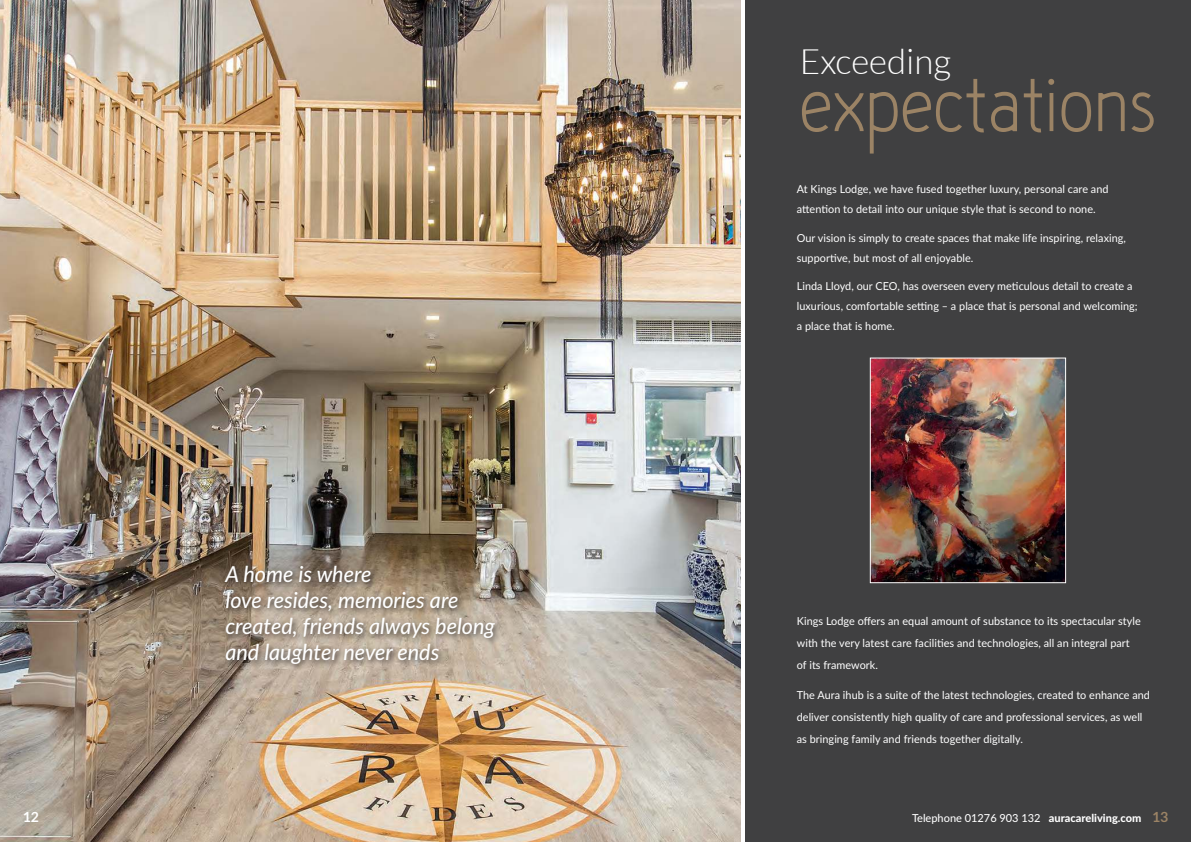
<style>
.page{position:relative;width:1191px;height:842px;background:#fff}
.page>*{position:absolute;margin:0;border:0;box-sizing:border-box;transform-origin:0 0}
.t1{font:300 92px "Hallosans";color:#9b8365}
.t2{font:300 35px "Lato";color:#fff}
.t3{font:italic 500 22px/26px "Lato";color:#fff}
.t4{font:700 14px "Lato";color:#fff}
.t5{font:11px/20px "Lato";letter-spacing:.005em;color:#fff}
.t6{font:500 11px "Lato";color:#fff}
.s1{font-weight:800}
.s2{font-weight:700;font-size:14px;color:#9b8365}
</style>
<div class="page">
<div style="left:746px;top:0;width:445px;height:842px;background:#404041"></div>
<img style="left:0;top:0;width:740px;height:842px">
<div style="left:222px;top:563px;width:280px;height:109px;background:#221f1f;opacity:.85"></div>
<img style="left:872px;top:360px;width:192px;height:221px">
<div style="left:870px;top:358px;width:196px;height:225px;border:1px solid #fff"></div>
<h2 class="t2" style="left:799px;top:48px;width:153px">Exceeding</h2>
<h1 class="t1" style="left:799px;top:67px;width:359px">expectations</h1>
<h3 class="t3" style="left:225px;top:563px;width:271px">A home is where<br>love resides, memories are created, friends always belong and laughter never ends</h3>
<p class="t5" style="left:797px;top:179px;width:313px">At Kings Lodge, we have fused together luxury, personal care and attention to detail into our unique style that is second to none.</p>
<p class="t5" style="left:797px;top:227px;width:331px">Our vision is simply to create spaces that make life inspiring, relaxing, supportive, but most of all enjoyable.</p>
<p class="t5" style="left:797px;top:276px;width:342px">Linda Lloyd, our CEO, has overseen every meticulous detail to create a luxurious, comfortable setting – a place that is personal and welcoming; a place that is home.</p>
<p class="t5" style="left:797px;top:609px;width:345px;line-height:22px">Kings Lodge offers an equal amount of substance to its spectacular style with the very latest care facilities and technologies, all an integral part of its framework.</p>
<p class="t5" style="left:797px;top:684px;width:355px;line-height:22px">The Aura ihub is a suite of the latest technologies, created to enhance and deliver consistently high quality of care and professional services, as well as bringing family and friends together digitally.</p>
<p class="t4" style="left:23px;top:811px;width:18px">12</p>
<p class="t6" style="left:912px;top:814px;width:258px">Telephone 01276 903 132 <span class="s1">auracareliving.com</span> <span class="s2">13</span></p>
</div>
